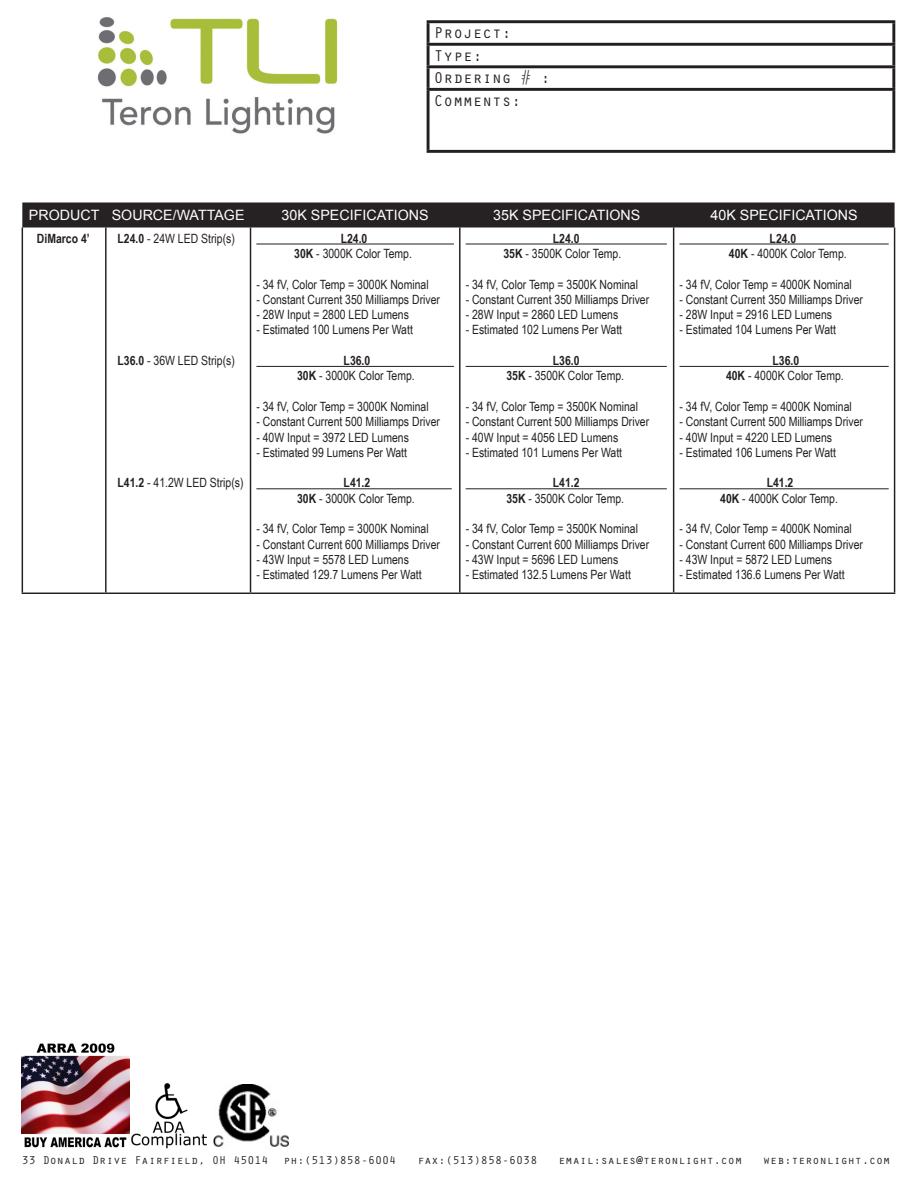
<style>
.page{position:relative;width:918px;height:1188px;background:#fff}
.page>*{position:absolute;margin:0;border:0;box-sizing:border-box;transform-origin:0 0}
.t1{font:16.2px/22.5px "Orator Std";color:#231f20}
.t2{font:14.25px "Arial";color:#fff}
.t3{font:14.25px "Arial";color:#fffeff}
.t4{font:14.25px "Arial";color:#fffefd}
.t5{font:14.25px "Arial";color:#fffdfd}
.t6{font:12.75px "Arial Narrow";color:#231f20}
.t7{font:700 12.75px "Arial Narrow";color:#231f20}
.t8{font:11.7px "Orator Std";color:#231f20}
.s1{font-weight:700}
</style>
<div class="page">
<hr style="left:427px;top:20px;width:468px;height:3px;background:#231f20">
<hr style="left:427px;top:23px;width:3px;height:20px;background:#231f20">
<hr style="left:892px;top:23px;width:3px;height:20px;background:#231f20">
<hr style="left:427px;top:43px;width:468px;height:3px;background:#231f20">
<hr style="left:427px;top:46px;width:3px;height:19px;background:#231f20">
<hr style="left:892px;top:46px;width:3px;height:19px;background:#231f20">
<hr style="left:427px;top:65px;width:468px;height:3px;background:#231f20">
<hr style="left:427px;top:68px;width:3px;height:20px;background:#231f20">
<hr style="left:892px;top:68px;width:3px;height:20px;background:#231f20">
<hr style="left:427px;top:88px;width:468px;height:3px;background:#231f20">
<hr style="left:427px;top:91px;width:3px;height:59px;background:#231f20">
<hr style="left:892px;top:91px;width:3px;height:59px;background:#231f20">
<hr style="left:427px;top:150px;width:468px;height:3px;background:#231f20">
<img style="left:97px;top:17px;width:241px;height:117px">
<img style="left:132px;top:1084px;width:75px;height:65px">
<img style="left:22px;top:1043px;width:108px;height:105px">
<img style="left:213px;top:1084px;width:76px;height:63px">
<div style="left:22px;top:202px;width:873px;height:25px;background:#262223"></div>
<hr style="left:22px;top:227px;width:1px;height:366px;background:#231f20">
<hr style="left:105px;top:227px;width:2px;height:366px;background:#231f20">
<hr style="left:250px;top:227px;width:1px;height:366px;background:#231f20">
<hr style="left:459px;top:227px;width:2px;height:366px;background:#231f20">
<hr style="left:673px;top:227px;width:1px;height:366px;background:#231f20">
<hr style="left:894px;top:227px;width:1px;height:366px;background:#231f20">
<hr style="left:22px;top:593px;width:84px;height:1px;background:#231f20">
<hr style="left:106px;top:593px;width:145px;height:1px;background:#231f20">
<hr style="left:251px;top:593px;width:209px;height:1px;background:#231f20">
<hr style="left:460px;top:593px;width:214px;height:1px;background:#231f20">
<hr style="left:674px;top:593px;width:221px;height:1px;background:#231f20">
<hr style="left:256px;top:244px;width:198px;height:1px;background:#231f20">
<hr style="left:256px;top:366px;width:198px;height:1px;background:#231f20">
<hr style="left:256px;top:488px;width:196px;height:1px;background:#231f20">
<hr style="left:466px;top:244px;width:201px;height:1px;background:#231f20">
<hr style="left:466px;top:366px;width:201px;height:1px;background:#231f20">
<hr style="left:466px;top:488px;width:201px;height:1px;background:#231f20">
<hr style="left:680px;top:244px;width:209px;height:1px;background:#231f20">
<hr style="left:680px;top:366px;width:209px;height:1px;background:#231f20">
<hr style="left:680px;top:488px;width:209px;height:1px;background:#231f20">
<p class="t1" style="left:434px;top:21px;width:118px">Project:<br>Type:<br>Ordering # :<br>Comments:</p>
<p class="t2" style="left:29px;top:206px;width:72px">PRODUCT</p>
<p class="t5" style="left:112px;top:206px;width:134px">SOURCE/WATTAGE</p>
<p class="t3" style="left:282px;top:206px;width:149px">30K SPECIFICATIONS</p>
<p class="t4" style="left:493px;top:206px;width:149px">35K SPECIFICATIONS</p>
<p class="t2" style="left:711px;top:206px;width:149px">40K SPECIFICATIONS</p>
<p class="t7" style="left:37px;top:229px;width:54px">DiMarco 4’</p>
<p class="t6" style="left:118px;top:229px;width:119px"><span class="s1">L24.0</span> - 24W LED Strip(s)</p>
<p class="t7" style="left:341px;top:229px;width:28px">L24.0</p>
<p class="t6" style="left:294px;top:244px;width:119px"><span class="s1">30K</span> - 3000K Color Temp.</p>
<p class="t6" style="left:256px;top:275px;width:174px">- 34 fV, Color Temp = 3000K Nominal</p>
<p class="t6" style="left:256px;top:290px;width:185px">- Constant Current 350 Milliamps Driver</p>
<p class="t6" style="left:256px;top:305px;width:154px">- 28W Input = 2800 LED Lumens</p>
<p class="t6" style="left:256px;top:321px;width:158px">- Estimated 100 Lumens Per Watt</p>
<p class="t7" style="left:344px;top:351px;width:28px">L36.0</p>
<p class="t6" style="left:297px;top:367px;width:119px"><span class="s1">30K</span> - 3000K Color Temp.</p>
<p class="t6" style="left:256px;top:397px;width:174px">- 34 fV, Color Temp = 3000K Nominal</p>
<p class="t6" style="left:256px;top:412px;width:185px">- Constant Current 500 Milliamps Driver</p>
<p class="t6" style="left:256px;top:428px;width:154px">- 40W Input = 3972 LED Lumens</p>
<p class="t6" style="left:256px;top:443px;width:152px">- Estimated 99 Lumens Per Watt</p>
<p class="t7" style="left:344px;top:473px;width:28px">L41.2</p>
<p class="t6" style="left:297px;top:489px;width:119px"><span class="s1">30K</span> - 3000K Color Temp.</p>
<p class="t6" style="left:256px;top:520px;width:174px">- 34 fV, Color Temp = 3000K Nominal</p>
<p class="t6" style="left:256px;top:535px;width:185px">- Constant Current 600 Milliamps Driver</p>
<p class="t6" style="left:256px;top:550px;width:154px">- 43W Input = 5578 LED Lumens</p>
<p class="t6" style="left:256px;top:565px;width:167px">- Estimated 129.7 Lumens Per Watt</p>
<p class="t7" style="left:553px;top:229px;width:28px">L24.0</p>
<p class="t6" style="left:503px;top:244px;width:119px"><span class="s1">35K</span> - 3500K Color Temp.</p>
<p class="t6" style="left:466px;top:275px;width:174px">- 34 fV, Color Temp = 3500K Nominal</p>
<p class="t6" style="left:466px;top:290px;width:185px">- Constant Current 350 Milliamps Driver</p>
<p class="t6" style="left:466px;top:305px;width:154px">- 28W Input = 2860 LED Lumens</p>
<p class="t6" style="left:466px;top:321px;width:158px">- Estimated 102 Lumens Per Watt</p>
<p class="t7" style="left:553px;top:351px;width:28px">L36.0</p>
<p class="t6" style="left:506px;top:367px;width:119px"><span class="s1">35K</span> - 3500K Color Temp.</p>
<p class="t6" style="left:466px;top:397px;width:174px">- 34 fV, Color Temp = 3500K Nominal</p>
<p class="t6" style="left:466px;top:412px;width:185px">- Constant Current 500 Milliamps Driver</p>
<p class="t6" style="left:466px;top:428px;width:154px">- 40W Input = 4056 LED Lumens</p>
<p class="t6" style="left:466px;top:443px;width:158px">- Estimated 101 Lumens Per Watt</p>
<p class="t7" style="left:553px;top:473px;width:28px">L41.2</p>
<p class="t6" style="left:506px;top:489px;width:119px"><span class="s1">35K</span> - 3500K Color Temp.</p>
<p class="t6" style="left:466px;top:520px;width:174px">- 34 fV, Color Temp = 3500K Nominal</p>
<p class="t6" style="left:466px;top:535px;width:185px">- Constant Current 600 Milliamps Driver</p>
<p class="t6" style="left:466px;top:550px;width:154px">- 43W Input = 5696 LED Lumens</p>
<p class="t6" style="left:466px;top:565px;width:167px">- Estimated 132.5 Lumens Per Watt</p>
<p class="t7" style="left:770px;top:229px;width:28px">L24.0</p>
<p class="t6" style="left:729px;top:244px;width:119px"><span class="s1">40K</span> - 4000K Color Temp.</p>
<p class="t6" style="left:680px;top:275px;width:174px">- 34 fV, Color Temp = 4000K Nominal</p>
<p class="t6" style="left:680px;top:290px;width:185px">- Constant Current 350 Milliamps Driver</p>
<p class="t6" style="left:680px;top:305px;width:154px">- 28W Input = 2916 LED Lumens</p>
<p class="t6" style="left:680px;top:321px;width:158px">- Estimated 104 Lumens Per Watt</p>
<p class="t7" style="left:773px;top:351px;width:28px">L36.0</p>
<p class="t6" style="left:726px;top:367px;width:119px"><span class="s1">40K</span> - 4000K Color Temp.</p>
<p class="t6" style="left:680px;top:397px;width:174px">- 34 fV, Color Temp = 4000K Nominal</p>
<p class="t6" style="left:680px;top:412px;width:185px">- Constant Current 500 Milliamps Driver</p>
<p class="t6" style="left:680px;top:428px;width:154px">- 40W Input = 4220 LED Lumens</p>
<p class="t6" style="left:680px;top:443px;width:158px">- Estimated 106 Lumens Per Watt</p>
<p class="t7" style="left:767px;top:473px;width:28px">L41.2</p>
<p class="t6" style="left:720px;top:489px;width:119px"><span class="s1">40K</span> - 4000K Color Temp.</p>
<p class="t6" style="left:680px;top:520px;width:174px">- 34 fV, Color Temp = 4000K Nominal</p>
<p class="t6" style="left:680px;top:535px;width:185px">- Constant Current 600 Milliamps Driver</p>
<p class="t6" style="left:680px;top:550px;width:154px">- 43W Input = 5872 LED Lumens</p>
<p class="t6" style="left:680px;top:565px;width:167px">- Estimated 136.6 Lumens Per Watt</p>
<p class="t6" style="left:118px;top:351px;width:119px"><span class="s1">L36.0</span> - 36W LED Strip(s)</p>
<p class="t6" style="left:118px;top:474px;width:128px"><span class="s1">L41.2</span> - 41.2W LED Strip(s)</p>
<p class="t8" style="left:22px;top:1152px;width:376px">33 Donald Drive Fairfield, OH 45014 ph:(513)858-6004</p>
<p class="t8" style="left:417px;top:1152px;width:121px">fax:(513)858-6038</p>
<p class="t8" style="left:559px;top:1152px;width:185px">email:sales@teronlight.com</p>
<p class="t8" style="left:763px;top:1152px;width:129px">web:teronlight.com</p>
</div>
